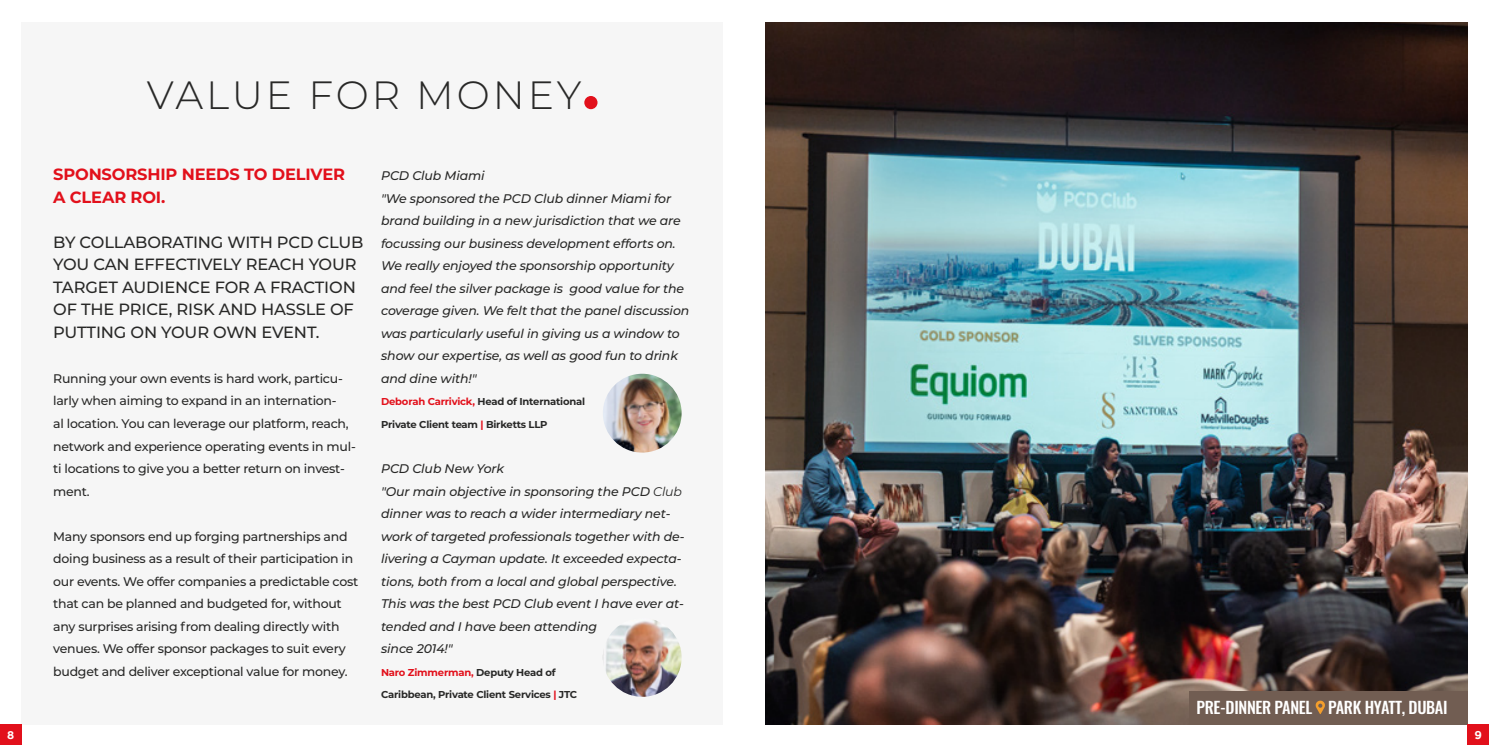
<style>
.page{position:relative;width:1489px;height:745px;background:#fff}
.page>*{position:absolute;margin:0;border:0;box-sizing:border-box;transform-origin:0 0}
.t1{font:300 39.38px "Montserrat";letter-spacing:.075em;color:#282827}
.t2{font:500 16.25px/22.5px "Montserrat";letter-spacing:-.01em;color:#282827}
.t3{font:700 16.25px/22.5px "Montserrat";letter-spacing:-.01em;color:#e2101b}
.t4{font:500 16.25px "Oswald";letter-spacing:-.02em;color:#fff}
.t5{font:italic 500 12.5px/22.5px "Montserrat";letter-spacing:-.01em;color:#282827}
.t6{font:500 12.5px/22.5px "Montserrat";letter-spacing:-.02em;color:#282827}
.t7{font:700 11.25px "Gotham";color:#fff}
.t8{font:700 10px "Montserrat";letter-spacing:-.02em;color:#282827}
.t9{font:700 10px "Montserrat";letter-spacing:-.02em;color:#e2101b}
.s1{color:#e2101b}
.s2{font-weight:400}
.s3{color:#282827}
</style>
<div class="page">
<div style="left:21px;top:22px;width:702px;height:702px;background:#f6f6f6"></div>
<img style="left:765px;top:22px;width:702px;height:702px">
<div style="left:584px;top:96px;width:13px;height:13px;background:#e2101b;border-radius:50%"></div>
<img style="left:603px;top:617px;width:78px;height:79px;border-radius:39px">
<img style="left:603px;top:373px;width:78px;height:79px;border-radius:39px">
<div style="left:1189px;top:691px;width:278px;height:33px;background:#715d52"></div>
<svg style="left:1315px;top:700px;width:9px;height:13px"></svg>
<div style="left:0;top:724px;width:21px;height:20px;background:#e2101b"></div>
<div style="left:1467px;top:724px;width:21px;height:20px;background:#e2101b"></div>
<h1 class="t1" style="left:147px;top:68px;width:436px">VALUE FOR MONEY</h1>
<h2 class="t3" style="left:53px;top:162px;width:293px">SPONSORSHIP NEEDS TO DELIVER<br>A CLEAR ROI.</h2>
<h2 class="t2" style="left:53px;top:230px;width:312px">BY COLLABORATING WITH PCD CLUB<br>YOU CAN EFFECTIVELY REACH YOUR<br>TARGET AUDIENCE FOR A FRACTION<br>OF THE PRICE, RISK AND HASSLE OF<br>PUTTING ON YOUR OWN EVENT.</h2>
<p class="t6" style="left:53px;top:366px;width:304px">Running your own events is hard work, particu&shy;larly when aiming to expand in an internation-<br>al location. You can leverage our platform, reach, network and experience operating events in mul&shy;ti locations to give you a better return on invest&shy;ment.</p>
<p class="t6" style="left:53px;top:524px;width:306px">Many sponsors end up forging partnerships and doing business as a result of their participation in our events. We offer companies a predictable cost that can be planned and budgeted for, without any surprises arising from dealing directly with venues. We offer sponsor packages to suit every budget and deliver exceptional value for money.</p>
<p class="t5" style="left:381px;top:164px;width:310px">PCD Club Miami<br>"We sponsored the PCD Club dinner Miami for brand building in a new jurisdiction that we are focussing our business development efforts on.<br>We really enjoyed the sponsorship opportunity and feel the silver package is good value for the coverage given. We felt that the panel discussion was particularly useful in giving us a window to show our expertise, as well as good fun to drink and dine with!"</p>
<p class="t8" style="left:381px;top:394px;width:205px"><span class="s1">Deborah Carrivick,</span> Head of International</p>
<p class="t8" style="left:381px;top:417px;width:168px">Private Client team <span class="s1">|</span> Birketts LLP</p>
<p class="t5" style="left:381px;top:456px;width:305px">PCD Club New York<br>"Our main objective in sponsoring the PCD <span class="s2">Club </span>dinner was to reach a wider intermediary net&shy;work of targeted professionals together with de&shy;livering a Cayman update. It exceeded expecta&shy;tions, both from a local and global perspective.<br>This was the best PCD Club event I have ever at&shy;tended and I have been attending<br>since 2014!"</p>
<p class="t9" style="left:381px;top:664px;width:176px">Naro Zimmerman, <span class="s3">Deputy Head of</span></p>
<p class="t8" style="left:381px;top:687px;width:198px">Caribbean, Private Client Services <span class="s1">|</span> JTC</p>
<h2 class="t4" style="left:1196px;top:698px;width:252px">PRE-DINNER PANEL PARK HYATT, DUBAI</h2>
<p class="t7" style="left:7px;top:728px;width:9px">8</p>
<p class="t7" style="left:1474px;top:728px;width:9px">9</p>
</div>
